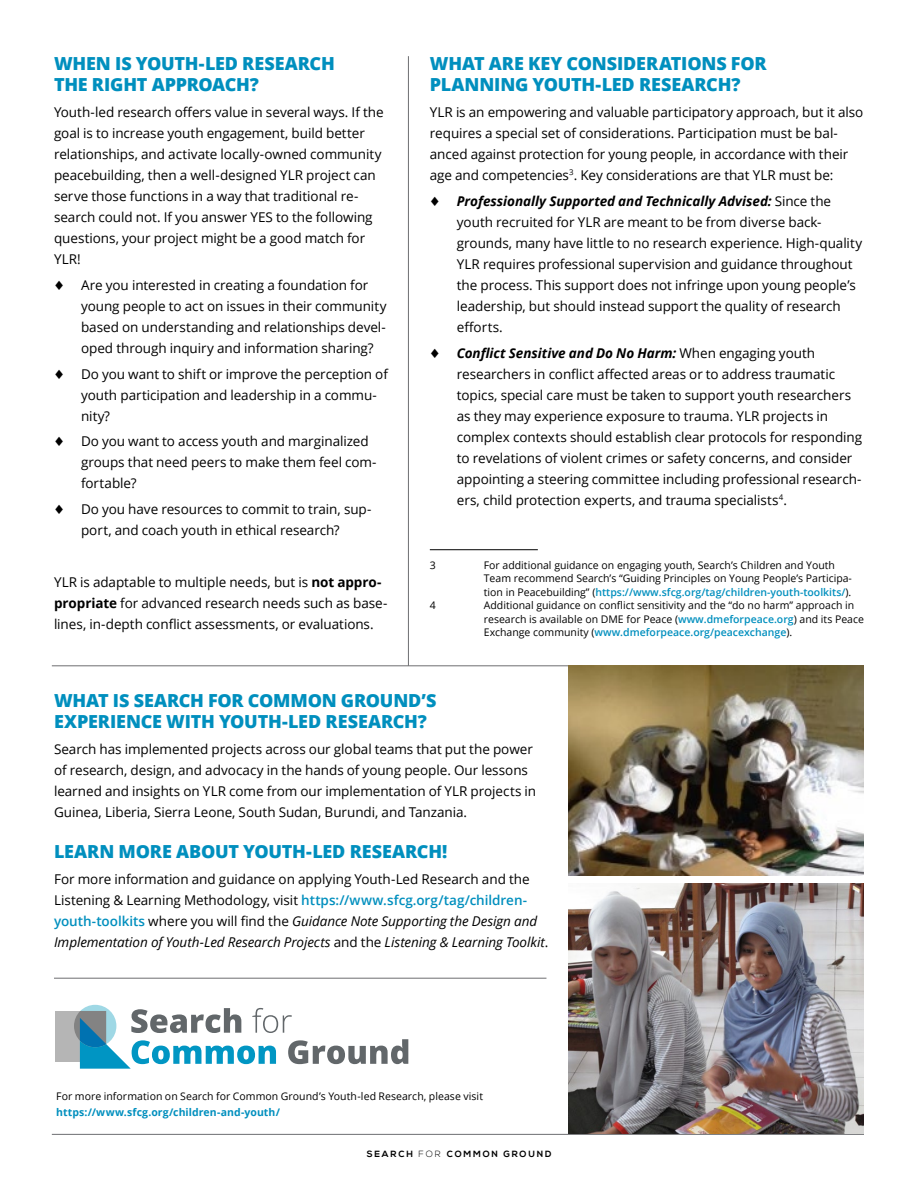
<style>
.page{position:relative;width:918px;height:1188px;background:#fff}
.page>*{position:absolute;margin:0;border:0;box-sizing:border-box;transform-origin:0 0}
.t1{font:800 18px/21px "Open Sans";letter-spacing:-.01em;color:#008fbe}
.t2{font:13.5px/21px "Open Sans";letter-spacing:-.005em;color:#000}
.t3{font:10.5px/13.5px "Open Sans";color:#000}
.t4{font:700 10.5px "Open Sans";letter-spacing:.005em;color:#008fbe}
.t5{font:700 9px "Nexa";letter-spacing:.2em;color:#000}
.s1{font-weight:700}
.s2{font-weight:700;font-style:italic}
.s3{font-weight:600;color:#008fbe}
.s4{font-style:italic}
.s5{font-weight:300}
</style>
<div class="page">
<hr style="left:430px;top:549px;width:108px;height:1px;background:#000">
<hr style="left:52px;top:666px;width:812px;height:1px;background:#6d6e71">
<hr style="left:408px;top:56px;width:1px;height:610px;background:#6d6e71">
<hr style="left:52px;top:1134px;width:812px;height:1px;background:#6d6e71">
<img style="left:568px;top:666px;width:296px;height:210px">
<img style="left:568px;top:884px;width:296px;height:250px">
<div style="left:74px;top:1005px;width:42px;height:42px;background:#9fd8e5;border-radius:50%"></div>
<div style="left:56px;top:1011px;width:50px;height:51px;background:#b5b5b5"></div>
<svg style="left:74px;top:1008px;width:334px;height:61px"></svg>
<hr style="left:54px;top:978px;width:492px;height:1px;background:#6d6e71">
<h1 class="t1" style="left:54px;top:52px;width:282px">WHEN IS YOUTH-LED RESEARCH<br>THE RIGHT APPROACH?</h1>
<p class="t2" style="left:54px;top:101px;width:331px">Youth-led research offers value in several ways. If the goal is to increase youth engagement, build better relationships, and activate locally-owned community peacebuilding, then a well-designed YLR project can serve those functions in a way that traditional re&shy;search could not. If you answer YES to the following questions, your project might be a good match for YLR!</p>
<p class="t2" style="left:81px;top:274px;width:307px;text-indent:-27px">♦ Are you interested in creating a foundation for young people to act on issues in their community based on understanding and relationships devel&shy;oped through inquiry and information sharing?</p>
<p class="t2" style="left:81px;top:363px;width:308px;text-indent:-27px">♦ Do you want to shift or improve the perception of youth participation and leadership in a commu&shy;nity?</p>
<p class="t2" style="left:81px;top:431px;width:297px;text-indent:-27px">♦ Do you want to access youth and marginalized groups that need peers to make them feel com&shy;fortable?</p>
<p class="t2" style="left:54px;top:499px;width:319px;text-align:center">♦ Do you have resources to commit to train, sup&shy;port, and coach youth in ethical research?</p>
<p class="t2" style="left:54px;top:571px;width:335px">YLR is adaptable to multiple needs, but is <span class="s1">not appro&shy;propriate</span> for advanced research needs such as base&shy;lines, in-depth conflict assessments, or evaluations.</p>
<h1 class="t1" style="left:430px;top:52px;width:338px">WHAT ARE KEY CONSIDERATIONS FOR<br>PLANNING YOUTH-LED RESEARCH?</h1>
<p class="t2" style="left:430px;top:101px;width:435px">YLR is an empowering and valuable participatory approach, but it also requires a special set of considerations. Participation must be bal&shy;anced against protection for young people, in accordance with their age and competencies<sup>3</sup>. Key considerations are that YLR must be:</p>
<p class="t2" style="left:457px;top:190px;width:407px;text-indent:-27px">♦ <span class="s2">Professionally Supported and Technically Advised:</span> Since the youth recruited for YLR are meant to be from diverse back&shy;grounds, many have little to no research experience. High-quality YLR requires professional supervision and guidance throughout the process. This support does not infringe upon young people’s leadership, but should instead support the quality of research efforts.</p>
<p class="t2" style="left:457px;top:342px;width:407px;text-indent:-27px">♦ <span class="s2">Conflict Sensitive and Do No Harm:</span> When engaging youth researchers in conflict affected areas or to address traumatic topics, special care must be taken to support youth researchers as they may experience exposure to trauma. YLR projects in complex contexts should establish clear protocols for responding to revelations of violent crimes or safety concerns, and consider appointing a steering committee including professional research&shy;ers, child protection experts, and trauma specialists<sup>4</sup>.</p>
<p class="t3" style="left:430px;top:558px;width:8px">3</p>
<p class="t3" style="left:484px;top:558px;width:370px">For additional guidance on engaging youth, Search’s Children and Youth<br>Team recommend Search’s “Guiding Principles on Young People’s Participa&shy;tion in Peacebuilding” (<span class="s3">https://www.sfcg.org/tag/children-youth-toolkits/</span>).</p>
<p class="t3" style="left:430px;top:598px;width:8px">4</p>
<p class="t3" style="left:484px;top:598px;width:382px">Additional guidance on conflict sensitivity and the “do no harm” approach in research is available on DME for Peace (<span class="s3">www.dmeforpeace.org</span>) and its Peace<br>Exchange community (<span class="s3">www.dmeforpeace.org/peacexchange</span>).</p>
<h1 class="t1" style="left:54px;top:689px;width:384px">WHAT IS SEARCH FOR COMMON GROUND’S<br>EXPERIENCE WITH YOUTH-LED RESEARCH?</h1>
<p class="t2" style="left:54px;top:738px;width:484px">Search has implemented projects across our global teams that put the power of research, design, and advocacy in the hands of young people. Our lessons learned and insights on YLR come from our implementation of YLR projects in Guinea, Liberia, Sierra Leone, South Sudan, Burundi, and Tanzania.</p>
<h1 class="t1" style="left:54px;top:840px;width:395px">LEARN MORE ABOUT YOUTH-LED RESEARCH!</h1>
<p class="t2" style="left:54px;top:868px;width:496px">For more information and guidance on applying Youth-Led Research and the Listening &amp; Learning Methodology, visit <span class="s3">https://www.sfcg.org/tag/children&shy;youth-toolkits</span> where you will find the <span class="s4">Guidance Note Supporting the Design and Implementation of Youth-Led Research Projects</span> and the <span class="s4">Listening &amp; Learning Toolkit</span>.</p>
<p class="t3" style="left:56px;top:1089px;width:428px">For more information on Search for Common Ground’s Youth-led Research, please visit</p>
<p class="t4" style="left:56px;top:1105px;width:225px">https://www.sfcg.org/children-and-youth/</p>
<p class="t5" style="left:367px;top:1149px;width:186px">SEARCH <span class="s5">FOR</span> COMMON GROUND</p>
</div>
